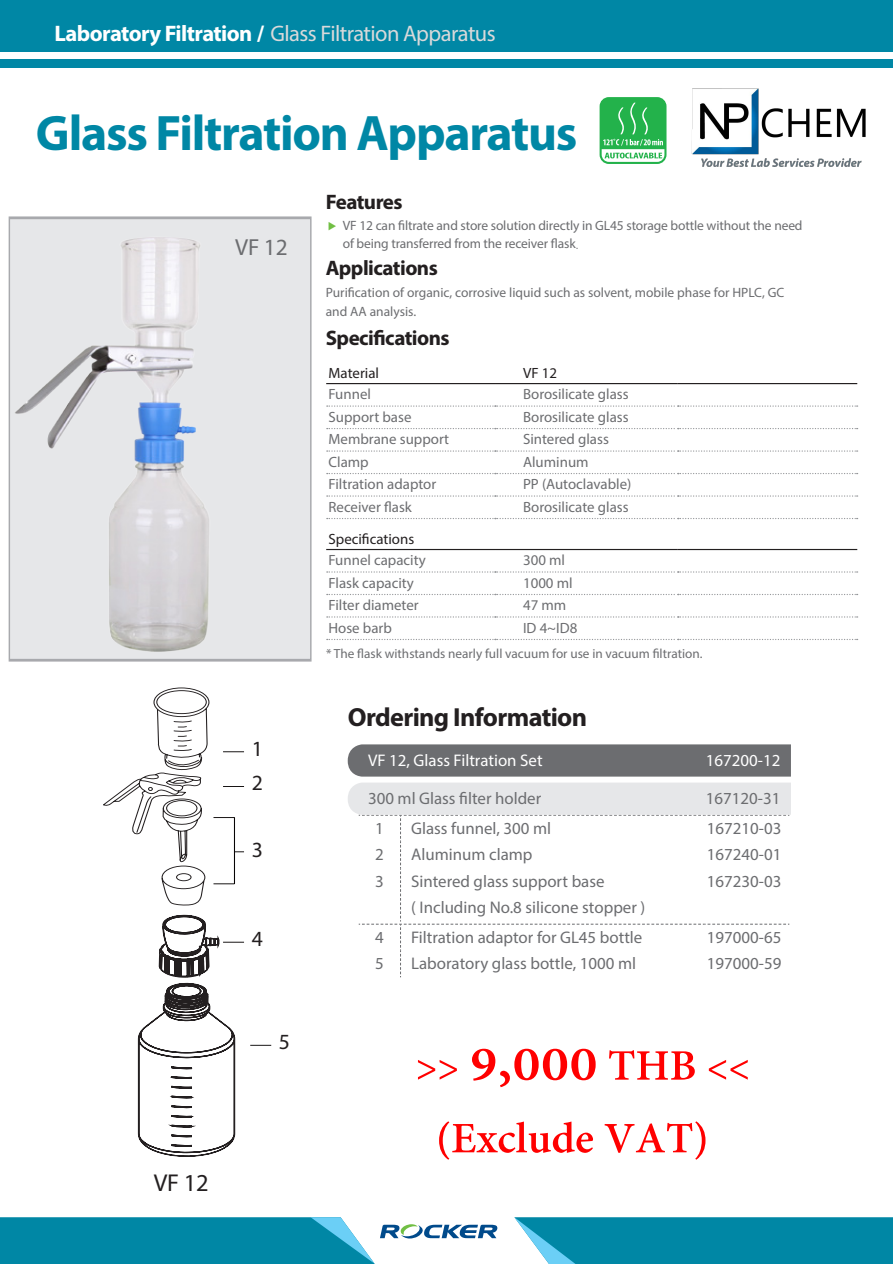
<style>
.page{position:relative;width:893px;height:1264px;background:#fff}
.page>*{position:absolute;margin:0;border:0;box-sizing:border-box;transform-origin:0 0}
.t1{font:700 53.1px/72.6px "Adobe Thai";color:#f00;text-align:center}
.t2{font:700 50.1px "Myriad Pro";letter-spacing:-.025em;color:#0087a5}
.t3{font:700 26.25px "Myriad Pro";letter-spacing:-.025em;color:#231f20}
.t4{font:24.45px "Myriad Pro";color:#231f20}
.t5{font:23.25px "Myriad Pro";color:#6c6d70}
.t6{font:22.5px "Myriad Pro";letter-spacing:-.025em;color:#d9d9da}
.t7{font:21.75px/34.7px "Myriad Pro";color:#231f20}
.t8{font:700 21px "Myriad Pro";letter-spacing:-.025em;color:#231f20}
.t9{font:16.8px "Myriad Pro";color:#6c6d70}
.t10{font:16.8px "Myriad Pro";color:#fff}
.t11{font:14.85px "Myriad Pro";color:#6c6d70}
.t12{font:14.85px/21px "Myriad Pro";color:#231f20}
.t13{font:13.5px/18px "Myriad Pro";letter-spacing:-.01em;color:#6c6d70}
.t14{font:13.2px "Myriad Pro";color:#6c6d70}
.s1{font-weight:700;color:#fff}
.s2{font-family:"Adobe Ming Std";font-weight:300}
.s3{color:#6c6d70}
.s4{font-size:73.5px}
</style>
<div class="page">
<div style="left:0;top:0;width:892px;height:52px;background:#0087a5"></div>
<div style="left:0;top:59px;width:892px;height:9px;background:#0087a5"></div>
<div style="left:8px;top:217px;width:303px;height:444px;background:#e6e7e9;border:2px solid #a8a9ad"></div>
<img style="left:8px;top:227px;width:255px;height:435px">
<hr style="left:326px;top:383px;width:168px;height:1px;background:#231f20">
<hr style="left:494px;top:383px;width:183px;height:1px;background:#231f20">
<hr style="left:677px;top:383px;width:179px;height:1px;background:#231f20">
<svg style="left:326px;top:405px;width:531px;height:2px"></svg>
<svg style="left:326px;top:428px;width:531px;height:1px"></svg>
<svg style="left:326px;top:450px;width:531px;height:2px"></svg>
<svg style="left:326px;top:473px;width:531px;height:1px"></svg>
<svg style="left:326px;top:495px;width:531px;height:1px"></svg>
<svg style="left:326px;top:518px;width:531px;height:1px"></svg>
<hr style="left:326px;top:549px;width:168px;height:1px;background:#231f20">
<hr style="left:494px;top:549px;width:183px;height:1px;background:#231f20">
<hr style="left:677px;top:549px;width:179px;height:1px;background:#231f20">
<svg style="left:326px;top:571px;width:531px;height:1px"></svg>
<svg style="left:326px;top:594px;width:531px;height:1px"></svg>
<svg style="left:326px;top:616px;width:531px;height:1px"></svg>
<svg style="left:326px;top:639px;width:531px;height:1px"></svg>
<div style="left:347px;top:744px;width:443px;height:32px;background:#6c6d70"></div>
<svg style="left:348px;top:782px;width:442px;height:195px"></svg>
<svg style="left:250px;top:1045px;width:21px;height:1px"></svg>
<svg style="left:159px;top:915px;width:85px;height:62px"></svg>
<svg style="left:103px;top:687px;width:141px;height:218px"></svg>
<svg style="left:138px;top:983px;width:97px;height:173px"></svg>
<svg style="left:514px;top:1217px;width:378px;height:47px;background:#118fac"></svg>
<svg style="left:0;top:1217px;width:497px;height:47px"></svg>
<svg style="left:599px;top:97px;width:67px;height:67px;background:#53c272"></svg>
<img style="left:691px;top:88px;width:175px;height:79px">
<p class="t6" style="left:54px;top:19px;width:442px"><span class="s1">Laboratory Filtration /</span> Glass Filtration Apparatus</p>
<h2 class="t2" style="left:36px;top:100px;width:542px">Glass Filtration Apparatus</h2>
<p class="t5" style="left:235px;top:233px;width:54px">VF 12</p>
<p class="t7" style="left:251px;top:730px;width:13px">1<br>2</p>
<p class="t7" style="left:251px;top:831px;width:13px">3</p>
<p class="t7" style="left:251px;top:921px;width:13px">4</p>
<p class="t7" style="left:279px;top:1024px;width:13px">5</p>
<p class="t4" style="left:154px;top:1167px;width:56px">VF 12</p>
<p class="t8" style="left:325px;top:188px;width:78px">Features</p>
<p class="t13" style="left:342px;top:217px;width:461px">VF 12 can filtrate and store solution directly in GL45 storage bottle without the need of being transferred from the receiver flask<span class="s2">.</span></p>
<p class="t8" style="left:325px;top:254px;width:113px">Applications</p>
<p class="t13" style="left:325px;top:282px;width:460px;line-height:19.5px">Purification of organic, corrosive liquid such as solvent, mobile phase for HPLC, GC and AA analysis.</p>
<p class="t8" style="left:325px;top:324px;width:125px">Specifications</p>
<p class="t12" style="left:328px;top:362px;width:52px">Material</p>
<p class="t12" style="left:522px;top:362px;width:35px">VF 12</p>
<p class="t11" style="left:328px;top:385px;width:44px">Funnel</p>
<p class="t11" style="left:522px;top:385px;width:107px">Borosilicate glass</p>
<p class="t11" style="left:328px;top:408px;width:84px">Support base</p>
<p class="t11" style="left:522px;top:408px;width:107px">Borosilicate glass</p>
<p class="t11" style="left:328px;top:430px;width:122px">Membrane support</p>
<p class="t11" style="left:522px;top:430px;width:87px">Sintered glass</p>
<p class="t11" style="left:328px;top:452px;width:42px">Clamp</p>
<p class="t11" style="left:522px;top:452px;width:67px">Aluminum</p>
<p class="t11" style="left:328px;top:475px;width:109px">Filtration adaptor</p>
<p class="t11" style="left:522px;top:475px;width:110px">PP (Autoclavable)</p>
<p class="t11" style="left:328px;top:497px;width:85px">Receiver flask</p>
<p class="t11" style="left:522px;top:497px;width:107px">Borosilicate glass</p>
<p class="t12" style="left:328px;top:528px;width:99px">Specifications<br><span class="s3">Funnel capacity</span></p>
<p class="t11" style="left:522px;top:551px;width:43px">300 ml</p>
<p class="t11" style="left:328px;top:573px;width:87px">Flask capacity</p>
<p class="t11" style="left:522px;top:573px;width:51px">1000 ml</p>
<p class="t11" style="left:328px;top:596px;width:92px">Filter diameter</p>
<p class="t11" style="left:522px;top:596px;width:45px">47 mm</p>
<p class="t11" style="left:328px;top:618px;width:65px">Hose barb</p>
<p class="t11" style="left:522px;top:618px;width:56px">ID 4~ID8</p>
<p class="t14" style="left:326px;top:645px;width:377px">* The flask withstands nearly full vacuum for use in vacuum filtration.</p>
<p class="t3" style="left:347px;top:700px;width:241px">Ordering Information</p>
<p class="t10" style="left:368px;top:749px;width:176px">VF 12, Glass Filtration Set</p>
<p class="t10" style="left:705px;top:749px;width:76px">167200-12</p>
<p class="t9" style="left:368px;top:787px;width:175px">300 ml Glass filter holder</p>
<p class="t9" style="left:705px;top:787px;width:76px">167120-31</p>
<p class="t9" style="left:375px;top:818px;width:10px">1</p>
<p class="t9" style="left:411px;top:818px;width:141px">Glass funnel, 300 ml</p>
<p class="t9" style="left:706px;top:818px;width:76px">167210-03</p>
<p class="t9" style="left:375px;top:844px;width:10px">2</p>
<p class="t9" style="left:411px;top:844px;width:123px">Aluminum clamp</p>
<p class="t9" style="left:706px;top:844px;width:76px">167240-01</p>
<p class="t9" style="left:375px;top:870px;width:10px">3</p>
<p class="t9" style="left:411px;top:870px;width:195px">Sintered glass support base</p>
<p class="t9" style="left:706px;top:870px;width:76px">167230-03</p>
<p class="t9" style="left:411px;top:897px;width:235px">( Including No.8 silicone stopper )</p>
<p class="t9" style="left:375px;top:926px;width:10px">4</p>
<p class="t9" style="left:411px;top:926px;width:232px">Filtration adaptor for GL45 bottle</p>
<p class="t9" style="left:706px;top:926px;width:76px">197000-65</p>
<p class="t9" style="left:375px;top:953px;width:10px">5</p>
<p class="t9" style="left:411px;top:953px;width:226px">Laboratory glass bottle, 1000 ml</p>
<p class="t9" style="left:706px;top:953px;width:76px">197000-59</p>
<h1 class="t1" style="left:415px;top:1024px;width:335px">&gt;&gt; <span class="s4">9,000</span> THB &lt;&lt; (Exclude VAT)</h1>
</div>
